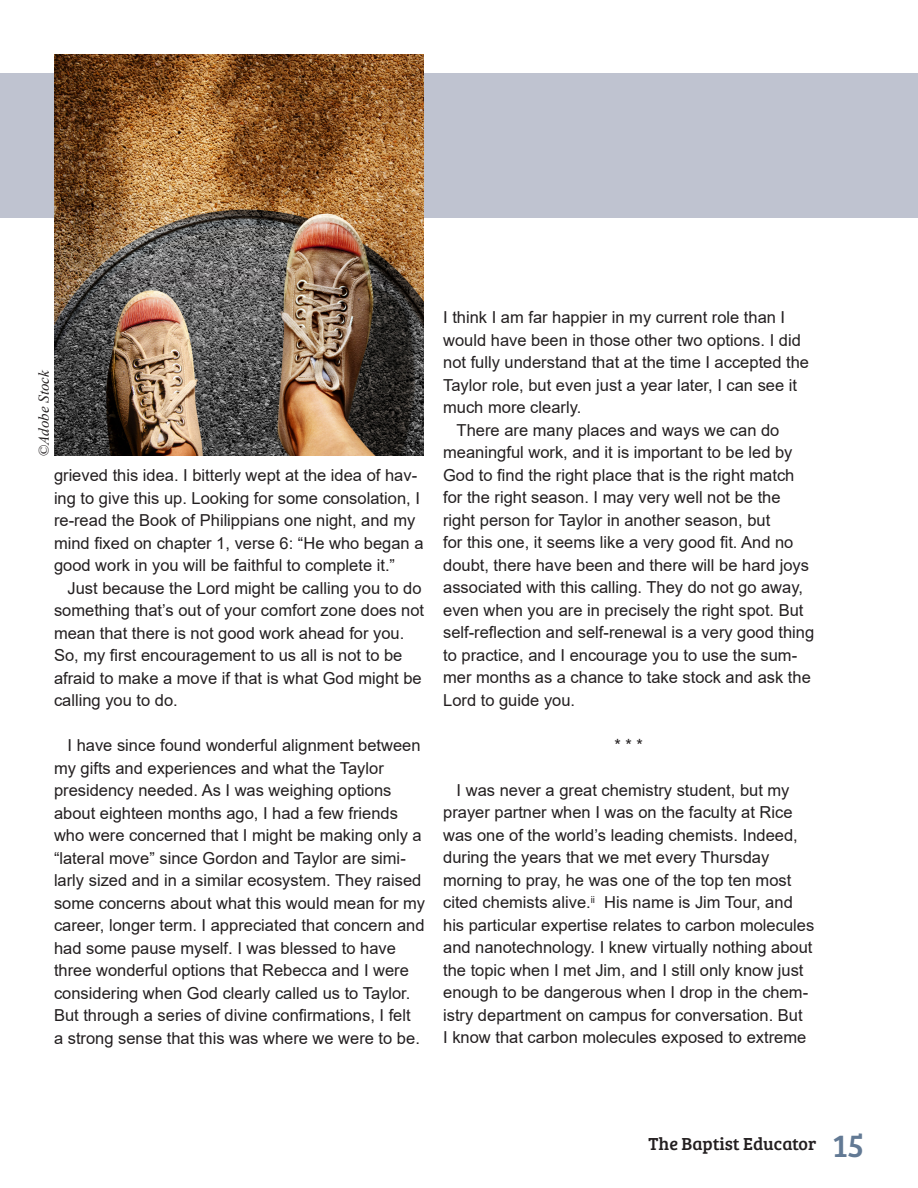
<style>
.page{position:relative;width:918px;height:1188px;background:#fff}
.page>*{position:absolute;margin:0;border:0;box-sizing:border-box;transform-origin:0 0}
.t1{font:33px "Bree Serif";color:#627994}
.t2{font:18px "Bree Serif";color:#231f20}
.t3{font:16.5px/22.5px "Arial";color:#231f20}
.t4{font:italic 15px "Times New Roman";color:#231f20}
.s1{font-style:normal}
</style>
<div class="page">
<div style="left:0;top:73px;width:918px;height:145px;background:#bfc3d0"></div>
<img style="left:54px;top:54px;width:369px;height:402px">
<p class="t4" style="left:33px;top:456px;width:88px;rotate:-90deg"><span class="s1">©</span>Adobe Stock</p>
<p class="t3" style="left:54px;top:464px;width:371px">grieved this idea. I bitterly wept at the idea of hav&shy;ing to give this up. Looking for some consolation, I re-read the Book of Philippians one night, and my mind fixed on chapter 1, verse 6: “He who began a good work in you will be faithful to complete it.”</p>
<p class="t3" style="left:54px;top:577px;width:372px;text-indent:14px">Just because the Lord might be calling you to do something that’s out of your comfort zone does not mean that there is not good work ahead for you.<br>So, my first encouragement to us all is not to be afraid to make a move if that is what God might be calling you to do.</p>
<p class="t3" style="left:54px;top:734px;width:373px;text-indent:14px">I have since found wonderful alignment between my gifts and experiences and what the Taylor presidency needed. As I was weighing options about eighteen months ago, I had a few friends who were concerned that I might be making only a “lateral move” since Gordon and Taylor are simi&shy;larly sized and in a similar ecosystem. They raised some concerns about what this would mean for my career, longer term. I appreciated that concern and had some pause myself. I was blessed to have three wonderful options that Rebecca and I were considering when God clearly called us to Taylor.<br>But through a series of divine confirmations, I felt<br>a strong sense that this was where we were to be.</p>
<p class="t3" style="left:443px;top:306px;width:367px">I think I am far happier in my current role than I would have been in those other two options. I did not fully understand that at the time I accepted the Taylor role, but even just a year later, I can see it much more clearly.</p>
<p class="t3" style="left:443px;top:418px;width:373px;text-indent:14px">There are many places and ways we can do meaningful work, and it is important to be led by God to find the right place that is the right match for the right season. I may very well not be the right person for Taylor in another season, but<br>for this one, it seems like a very good fit. And no doubt, there have been and there will be hard joys associated with this calling. They do not go away, even when you are in precisely the right spot. But self-reflection and self-renewal is a very good thing to practice, and I encourage you to use the sum&shy;mer months as a chance to take stock and ask the Lord to guide you.</p>
<p class="t3" style="left:615px;top:733px;width:30px">* * *</p>
<p class="t3" style="left:443px;top:778px;width:373px;text-indent:14px">I was never a great chemistry student, but my prayer partner when I was on the faculty at Rice was one of the world’s leading chemists. Indeed, during the years that we met every Thursday morning to pray, he was one of the top ten most cited chemists alive.<sup>ii</sup> His name is Jim Tour, and his particular expertise relates to carbon molecules and nanotechnology. I knew virtually nothing about the topic when I met Jim, and I still only know just enough to be dangerous when I drop in the chem&shy;istry department on campus for conversation. But<br>I know that carbon molecules exposed to extreme</p>
<p class="t2" style="left:649px;top:1131px;width:169px">The Baptist Educator</p>
<p class="t1" style="left:833px;top:1121px;width:33px">15</p>
</div>
